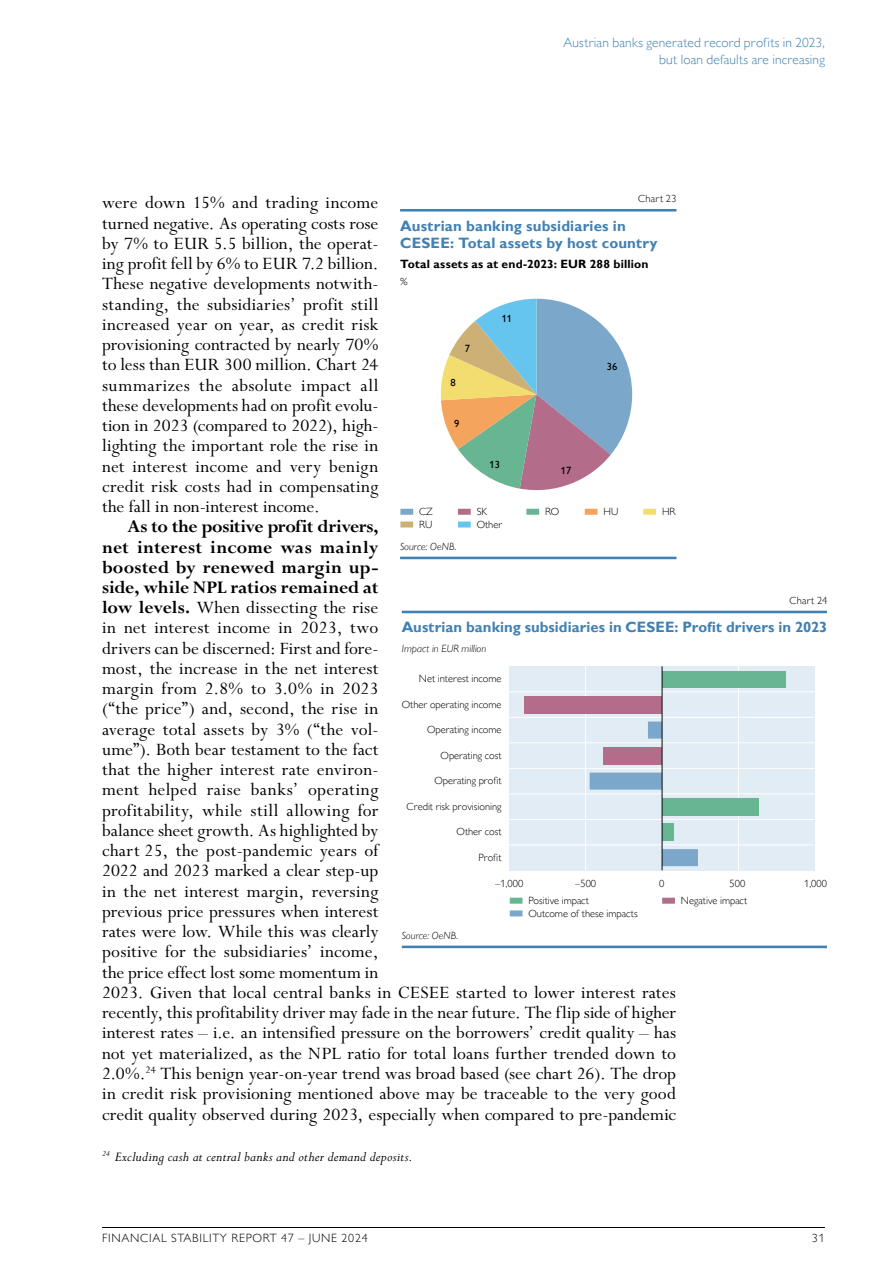
<style>
.page{position:relative;width:893px;height:1263px;background:#fff}
.page>*{position:absolute;margin:0;border:0;box-sizing:border-box;transform-origin:0 0}
.t1{font:19.5px/20.2px "Perpetua Std";letter-spacing:.005em;color:#000;text-align:justify}
.t2{font:700 15px/17px "Gill Sans MT Pro";letter-spacing:.005em;color:#4081b3}
.t3{font:italic 15px "Perpetua Std";letter-spacing:.015em;color:#000}
.t4{font:300 13.5px/16.5px "Gill Sans MT Pro";letter-spacing:.01em;color:#4081b3;text-align:right}
.t5{font:300 12px "Gill Sans MT Pro";letter-spacing:.06em;color:#000}
.t6{font:700 12px "Gill Sans MT Pro";letter-spacing:.02em;color:#000}
.t7{font:300 10.5px/12.8px "Gill Sans MT Pro";color:#000}
.t8{font:italic 300 10.5px "Gill Sans MT Pro";letter-spacing:.01em;color:#000}
.t9{font:500 10.5px "Gill Sans MT Pro";letter-spacing:-.005em;color:#000}
.s1{font-weight:700}
</style>
<div class="page">
<hr style="left:102px;top:1227px;width:723px;height:1px;background:#000">
<hr style="left:402px;top:611px;width:425px;height:2px;background:#4081b3">
<hr style="left:402px;top:945px;width:425px;height:3px;background:#4081b3">
<div style="left:510px;top:898px;width:12px;height:6px;background:#68b592"></div>
<div style="left:662px;top:898px;width:13px;height:6px;background:#b36c89"></div>
<div style="left:510px;top:910px;width:12px;height:6px;background:#7aa7ca"></div>
<div style="left:509px;top:666px;width:306px;height:204px;background:#e2ecf4"></div>
<hr style="left:738px;top:666px;width:1px;height:204px;background:#fff">
<hr style="left:585px;top:666px;width:1px;height:204px;background:#fff">
<hr style="left:509px;top:691px;width:306px;height:1px;background:#fff">
<hr style="left:509px;top:717px;width:306px;height:1px;background:#fff">
<hr style="left:509px;top:742px;width:306px;height:1px;background:#fff">
<hr style="left:509px;top:768px;width:306px;height:1px;background:#fff">
<hr style="left:509px;top:793px;width:306px;height:1px;background:#fff">
<hr style="left:509px;top:819px;width:306px;height:1px;background:#fff">
<hr style="left:509px;top:844px;width:306px;height:1px;background:#fff">
<div style="left:662px;top:798px;width:96px;height:17px;background:#68b592"></div>
<div style="left:524px;top:696px;width:138px;height:17px;background:#b36c89"></div>
<div style="left:662px;top:671px;width:124px;height:16px;background:#68b592"></div>
<svg style="left:590px;top:721px;width:108px;height:145px"></svg>
<hr style="left:662px;top:666px;width:1px;height:204px;background:#030a0d">
<hr style="left:400px;top:209px;width:276px;height:3px;background:#4081b3">
<hr style="left:400px;top:557px;width:276px;height:2px;background:#4081b3">
<div style="left:400px;top:509px;width:13px;height:6px;background:#7aa7ca"></div>
<div style="left:400px;top:521px;width:13px;height:6px;background:#ccb076"></div>
<div style="left:458px;top:509px;width:13px;height:6px;background:#b36c89"></div>
<div style="left:458px;top:521px;width:13px;height:6px;background:#66c5ee"></div>
<div style="left:526px;top:509px;width:13px;height:6px;background:#68b592"></div>
<div style="left:585px;top:509px;width:12px;height:6px;background:#f4a45d"></div>
<div style="left:643px;top:509px;width:13px;height:6px;background:#f4dd6f"></div>
<svg style="left:440px;top:299px;width:192px;height:192px"></svg>
<p class="t4" style="left:563px;top:34px;width:263px">Austrian banks generated record profits in 2023, but loan defaults are increasing</p>
<p class="t7" style="left:638px;top:192px;width:40px">Chart 23</p>
<p class="t1" style="left:102px;top:193px;width:278px">were down 15% and trading income turned negative. As operating costs rose by 7% to EUR 5.5 billion, the operat&shy;ing profit fell by 6% to EUR 7.2 billion.<br>These negative developments notwith&shy;standing, the subsidiaries’ profit still increased year on year, as credit risk provisioning contracted by nearly 70% to less than EUR 300 million. Chart 24 summarizes the absolute impact all these developments had on profit evolu&shy;tion in 2023 (compared to 2022), high&shy;lighting the important role the rise in net interest income and very benign credit risk costs had in compensating the fall in non-interest income.</p>
<p class="t1" style="left:102px;top:517px;width:576px;text-align:left;text-indent:26px"><span class="s1">As to the positive profit drivers,<br>net interest income was mainly<br>boosted by renewed margin up-<br>side, while NPL ratios remained at<br>low levels.</span> When dissecting the rise<br>in net interest income in 2023, two<br>drivers can be discerned: First and fore-<br>most, the increase in the net interest<br>margin from 2.8% to 3.0% in 2023<br>(“the price”) and, second, the rise in<br>average total assets by 3% (“the vol-<br>ume”). Both bear testament to the fact<br>that the higher interest rate environ-<br>ment helped raise banks’ operating<br>profitability, while still allowing for<br>balance sheet growth. As highlighted by<br>chart 25, the post-pandemic years of<br>2022 and 2023 marked a clear step-up<br>in the net interest margin, reversing<br>previous price pressures when interest<br>rates were low. While this was clearly<br>positive for the subsidiaries’ income,<br>the price effect lost some momentum in<br>2023. Given that local central banks in CESEE started to lower interest rates recently, this profitability driver may fade in the near future. The flip side of higher interest rates – i.e. an intensified pressure on the borrowers’ credit quality – has not yet materialized, as the NPL ratio for total loans further trended down to 2.0%.<sup>24</sup> This benign year-on-year trend was broad based (see chart 26). The drop in credit risk provisioning mentioned above may be traceable to the very good credit quality observed during 2023, especially when compared to pre-pandemic</p>
<p class="t3" style="left:102px;top:1149px;width:312px"><sup>24</sup> Excluding cash at central banks and other demand deposits.</p>
<p class="t2" style="left:400px;top:217px;width:259px">Austrian banking subsidiaries in<br>CESEE: Total assets by host country</p>
<p class="t6" style="left:400px;top:256px;width:250px">Total assets as at end-2023: EUR 288 billion</p>
<p class="t8" style="left:400px;top:275px;width:9px">%</p>
<p class="t9" style="left:502px;top:312px;width:12px">11</p>
<p class="t9" style="left:465px;top:342px;width:7px">7</p>
<p class="t9" style="left:607px;top:360px;width:12px">36</p>
<p class="t9" style="left:450px;top:376px;width:7px">8</p>
<p class="t9" style="left:454px;top:417px;width:7px">9</p>
<p class="t9" style="left:490px;top:458px;width:12px">13</p>
<p class="t9" style="left:561px;top:464px;width:12px">17</p>
<p class="t7" style="left:419px;top:505px;width:15px">CZ<br>RU</p>
<p class="t7" style="left:477px;top:505px;width:27px">SK<br>Other</p>
<p class="t7" style="left:545px;top:505px;width:16px">RO</p>
<p class="t7" style="left:603px;top:505px;width:16px">HU</p>
<p class="t7" style="left:662px;top:505px;width:15px">HR</p>
<p class="t8" style="left:400px;top:540px;width:58px">Source: OeNB.</p>
<p class="t7" style="left:789px;top:594px;width:39px">Chart 24</p>
<p class="t2" style="left:402px;top:618px;width:427px">Austrian banking subsidiaries in CESEE: Profit drivers in 2023</p>
<p class="t8" style="left:402px;top:643px;width:86px">Impact in EUR million</p>
<p class="t7" style="left:419px;top:672px;width:84px">Net interest income</p>
<p class="t7" style="left:402px;top:698px;width:101px">Other operating income</p>
<p class="t7" style="left:427px;top:723px;width:76px">Operating income</p>
<p class="t7" style="left:441px;top:749px;width:63px">Operating cost</p>
<p class="t7" style="left:434px;top:774px;width:69px">Operating profit</p>
<p class="t7" style="left:407px;top:800px;width:96px">Credit risk provisioning</p>
<p class="t7" style="left:457px;top:825px;width:47px">Other cost</p>
<p class="t7" style="left:479px;top:851px;width:25px">Profit</p>
<p class="t7" style="left:495px;top:877px;width:30px">–1,000</p>
<p class="t7" style="left:575px;top:877px;width:22px">–500</p>
<p class="t7" style="left:659px;top:877px;width:7px">0</p>
<p class="t7" style="left:729px;top:877px;width:17px">500</p>
<p class="t7" style="left:804px;top:877px;width:24px">1,000</p>
<p class="t7" style="left:528px;top:894px;width:62px">Positive impact</p>
<p class="t7" style="left:681px;top:894px;width:68px">Negative impact</p>
<p class="t7" style="left:528px;top:906px;width:111px">Outcome of these impacts</p>
<p class="t8" style="left:402px;top:929px;width:58px">Source: OeNB.</p>
<p class="t5" style="left:102px;top:1231px;width:267px">FINANCIAL STABILITY REPORT 47 – JUNE 2024</p>
<p class="t5" style="left:812px;top:1231px;width:14px">31</p>
</div>
